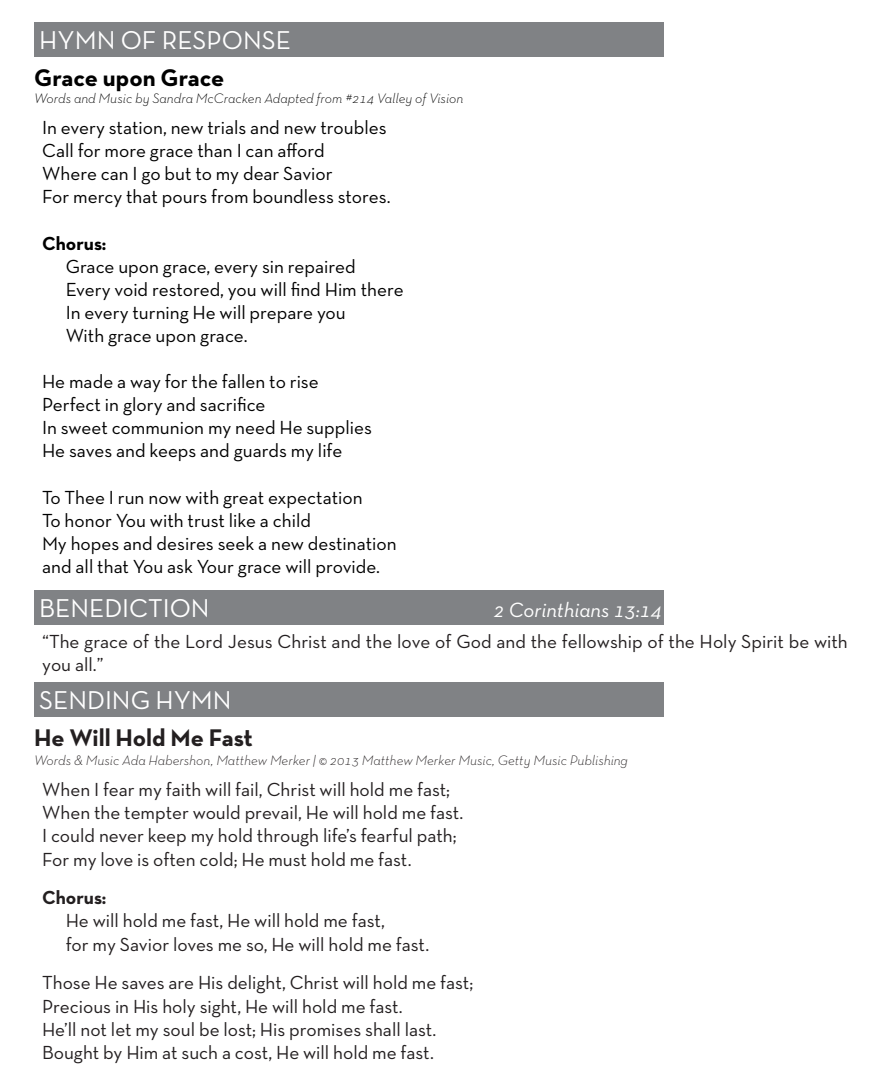
<style>
.page{position:relative;width:882px;height:1071px;background:#fff}
.page>*{position:absolute;margin:0;border:0;box-sizing:border-box;transform-origin:0 0}
.t1{font:26.25px "Neutra Text TF";color:#fff}
.MAIN_BOX_STYLE_1{font:700 24.5px "Neutra Text TF";letter-spacing:-.01em;color:#231f20}
.MAIN_BOX_STYLE_1-2{font:700 24.5px "Neutra Text TF";color:#000}
.t2{font:italic 21px "Neutra Text TF";color:#fff}
.MAIN_BOX_STYLE_1-3{font:19.25px/23.1px "Neutra Text TF";color:#231f20}
.MAIN_BOX_STYLE_1-4{font:19.25px "Neutra Text TF";color:#000}
.MAIN_BOX_STYLE_1-5{font:700 19.25px "Neutra Text TF";color:#000}
.t3{font:700 19.25px "Neutra Text TF";color:#231f20}
.MAIN_BOX_STYLE_1-6{font:italic 300 14px "Neutra Text TF";color:#231f20}
.MAIN_BOX_STYLE_1-7{font:italic 300 14px "Neutra Text TF";color:#000}
</style>
<div class="page">
<div style="left:34px;top:23px;width:630px;height:34px;background:#808285"></div>
<div style="left:34px;top:591px;width:630px;height:34px;background:#808285"></div>
<div style="left:34px;top:683px;width:630px;height:34px;background:#808285"></div>
<p class="t1" style="left:39px;top:24px;width:253px">HYMN OF RESPONSE</p>
<p class="MAIN_BOX_STYLE_1-2" style="left:34px;top:63px;width:192px">Grace upon Grace</p>
<p class="MAIN_BOX_STYLE_1-7" style="left:34px;top:90px;width:431px">Words and Music by Sandra McCracken Adapted from #214 Valley of Vision</p>
<p class="MAIN_BOX_STYLE_1-4" style="left:42px;top:116px;width:346px">In every station, new trials and new troubles</p>
<p class="MAIN_BOX_STYLE_1-4" style="left:42px;top:139px;width:284px">Call for more grace than I can afford</p>
<p class="MAIN_BOX_STYLE_1-4" style="left:42px;top:162px;width:292px">Where can I go but to my dear Savior</p>
<p class="MAIN_BOX_STYLE_1-4" style="left:42px;top:185px;width:350px">For mercy that pours from boundless stores.</p>
<p class="MAIN_BOX_STYLE_1-5" style="left:42px;top:231px;width:65px">Chorus:</p>
<p class="MAIN_BOX_STYLE_1-4" style="left:66px;top:254px;width:291px">Grace upon grace, every sin repaired</p>
<p class="MAIN_BOX_STYLE_1-4" style="left:66px;top:277px;width:339px">Every void restored, you will find Him there</p>
<p class="MAIN_BOX_STYLE_1-4" style="left:66px;top:301px;width:282px">In every turning He will prepare you</p>
<p class="MAIN_BOX_STYLE_1-4" style="left:66px;top:324px;width:183px">With grace upon grace.</p>
<p class="MAIN_BOX_STYLE_1-4" style="left:42px;top:370px;width:278px">He made a way for the fallen to rise</p>
<p class="MAIN_BOX_STYLE_1-4" style="left:42px;top:393px;width:225px">Perfect in glory and sacrifice</p>
<p class="MAIN_BOX_STYLE_1-4" style="left:42px;top:416px;width:331px">In sweet communion my need He supplies</p>
<p class="MAIN_BOX_STYLE_1-4" style="left:42px;top:439px;width:302px">He saves and keeps and guards my life</p>
<p class="MAIN_BOX_STYLE_1-4" style="left:42px;top:485px;width:322px">To Thee I run now with great expectation</p>
<p class="MAIN_BOX_STYLE_1-4" style="left:42px;top:508px;width:270px">To honor You with trust like a child</p>
<p class="MAIN_BOX_STYLE_1-4" style="left:42px;top:532px;width:356px">My hopes and desires seek a new destination</p>
<p class="MAIN_BOX_STYLE_1-4" style="left:42px;top:555px;width:339px">and all that You ask Your grace will provide.</p>
<p class="t1" style="left:39px;top:592px;width:172px">BENEDICTION</p>
<p class="t2" style="left:494px;top:597px;width:170px">2 Corinthians 13:14</p>
<p class="MAIN_BOX_STYLE_1-3" style="left:42px;top:630px;width:807px">“The grace of the Lord Jesus Christ and the love of God and the fellowship of the Holy Spirit be with you all.”</p>
<p class="t1" style="left:39px;top:684px;width:194px">SENDING HYMN</p>
<p class="MAIN_BOX_STYLE_1" style="left:34px;top:723px;width:220px">He Will Hold Me Fast</p>
<p class="MAIN_BOX_STYLE_1-6" style="left:34px;top:752px;width:595px">Words &amp; Music Ada Habershon, Matthew Merker | © 2013 Matthew Merker Music, Getty Music Publishing</p>
<p class="MAIN_BOX_STYLE_1-3" style="left:42px;top:778px;width:409px">When I fear my faith will fail, Christ will hold me fast;</p>
<p class="MAIN_BOX_STYLE_1-3" style="left:42px;top:801px;width:423px">When the tempter would prevail, He will hold me fast.</p>
<p class="MAIN_BOX_STYLE_1-3" style="left:42px;top:824px;width:416px">I could never keep my hold through life’s fearful path;</p>
<p class="MAIN_BOX_STYLE_1-3" style="left:42px;top:847px;width:371px">For my love is often cold; He must hold me fast.</p>
<p class="t3" style="left:42px;top:886px;width:65px">Chorus:</p>
<p class="MAIN_BOX_STYLE_1-3" style="left:66px;top:909px;width:321px">He will hold me fast, He will hold me fast,</p>
<p class="MAIN_BOX_STYLE_1-3" style="left:66px;top:932px;width:365px">for my Savior loves me so, He will hold me fast.</p>
<p class="MAIN_BOX_STYLE_1-3" style="left:42px;top:971px;width:433px">Those He saves are His delight, Christ will hold me fast;</p>
<p class="MAIN_BOX_STYLE_1-3" style="left:42px;top:994px;width:362px">Precious in His holy sight, He will hold me fast.</p>
<p class="MAIN_BOX_STYLE_1-3" style="left:42px;top:1017px;width:396px">He’ll not let my soul be lost; His promises shall last.</p>
<p class="MAIN_BOX_STYLE_1-3" style="left:42px;top:1040px;width:393px">Bought by Him at such a cost, He will hold me fast.</p>
</div>
